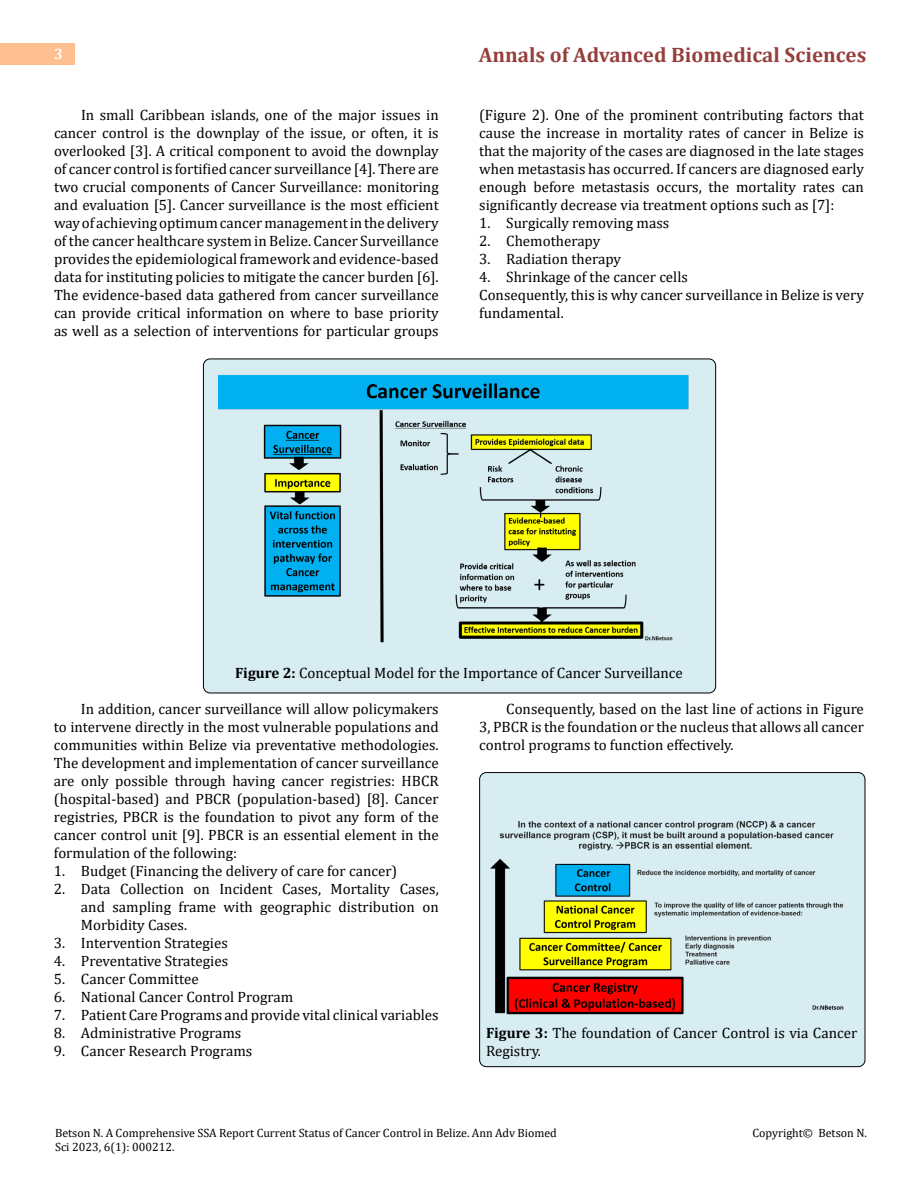
<style>
.page{position:relative;width:918px;height:1188px;background:#fff}
.page>*{position:absolute;margin:0;border:0;box-sizing:border-box;transform-origin:0 0}
.t1{font:700 21px "Cambria";color:#953f3c}
.t2{font:15px/18px "Cambria";color:#000;text-align:justify}
.t3{font:700 15px "Cambria";color:#fff}
.t4{font:12px/14.4px "Cambria";color:#000}
.s1{font-weight:700}
</style>
<div class="page">
<div style="left:0;top:43px;width:75px;height:21px;background:#ffbf91"></div>
<div style="left:480px;top:773px;width:385px;height:294px;background:#d8edf2;border-radius:7px"></div>
<div style="left:479px;top:772px;width:386px;height:295px;border:1px solid #000;border-radius:7px"></div>
<div style="left:203px;top:359px;width:513px;height:334px;background:#d8edf2;border-radius:7px"></div>
<img style="left:219px;top:375px;width:470px;height:268px">
<img style="left:491px;top:820px;width:353px;height:195px">
<p class="t3" style="left:54px;top:44px;width:10px">3</p>
<h1 class="t1" style="left:479px;top:40px;width:389px">Annals of Advanced Biomedical Sciences</h1>
<p class="t2" style="left:54px;top:105px;width:386px;text-indent:27px">In small Caribbean islands, one of the major issues in cancer control is the downplay of the issue, or often, it is overlooked [3]. A critical component to avoid the downplay of cancer control is fortified cancer surveillance [4]. There are two crucial components of Cancer Surveillance: monitoring and evaluation [5]. Cancer surveillance is the most efficient way of achieving optimum cancer management in the delivery of the cancer healthcare system in Belize. Cancer Surveillance provides the epidemiological framework and evidence-based data for instituting policies to mitigate the cancer burden [6].<br>The evidence-based data gathered from cancer surveillance can provide critical information on where to base priority as well as a selection of interventions for particular groups</p>
<p class="t2" style="left:479px;top:105px;width:386px">(Figure 2). One of the prominent contributing factors that cause the increase in mortality rates of cancer in Belize is that the majority of the cases are diagnosed in the late stages when metastasis has occurred. If cancers are diagnosed early enough before metastasis occurs, the mortality rates can significantly decrease via treatment options such as [7]:</p>
<p class="t2" style="left:479px;top:213px;width:192px">1. Surgically removing mass</p>
<p class="t2" style="left:479px;top:231px;width:123px">2. Chemotherapy</p>
<p class="t2" style="left:479px;top:249px;width:143px">3. Radiation therapy</p>
<p class="t2" style="left:479px;top:267px;width:386px;text-align:left">4. Shrinkage of the cancer cells<br>Consequently, this is why cancer surveillance in Belize is very fundamental.</p>
<p class="t2" style="left:235px;top:663px;width:449px"><span class="s1">Figure 2:</span> Conceptual Model for the Importance of Cancer Surveillance</p>
<p class="t2" style="left:54px;top:699px;width:386px;text-indent:27px">In addition, cancer surveillance will allow policymakers to intervene directly in the most vulnerable populations and communities within Belize via preventative methodologies.<br>The development and implementation of cancer surveillance are only possible through having cancer registries: HBCR (hospital-based) and PBCR (population-based) [8]. Cancer registries, PBCR is the foundation to pivot any form of the cancer control unit [9]. PBCR is an essential element in the formulation of the following:</p>
<p class="t2" style="left:54px;top:861px;width:345px">1. Budget (Financing the delivery of care for cancer)</p>
<p class="t2" style="left:81px;top:879px;width:359px;text-indent:-27px">2. Data Collection on Incident Cases, Mortality Cases, and sampling frame with geographic distribution on Morbidity Cases.</p>
<p class="t2" style="left:54px;top:933px;width:175px">3. Intervention Strategies</p>
<p class="t2" style="left:54px;top:951px;width:176px">4. Preventative Strategies</p>
<p class="t2" style="left:54px;top:969px;width:146px">5. Cancer Committee</p>
<p class="t2" style="left:54px;top:987px;width:241px">6. National Cancer Control Program</p>
<p class="t2" style="left:54px;top:1005px;width:386px">7. Patient Care Programs and provide vital clinical variables</p>
<p class="t2" style="left:54px;top:1023px;width:189px">8. Administrative Programs</p>
<p class="t2" style="left:54px;top:1041px;width:200px">9. Cancer Research Programs</p>
<p class="t2" style="left:479px;top:699px;width:386px;text-indent:27px">Consequently, based on the last line of actions in Figure 3, PBCR is the foundation or the nucleus that allows all cancer control programs to function effectively.</p>
<p class="t2" style="left:486px;top:1023px;width:373px"><span class="s1">Figure 3:</span> The foundation of Cancer Control is via Cancer<br>Registry.</p>
<p class="t4" style="left:55px;top:1126px;width:503px">Betson N. A Comprehensive SSA Report Current Status of Cancer Control in Belize. Ann Adv Biomed<br>Sci 2023, 6(1): 000212.</p>
<p class="t4" style="left:752px;top:1126px;width:116px">Copyright© Betson N.</p>
</div>
